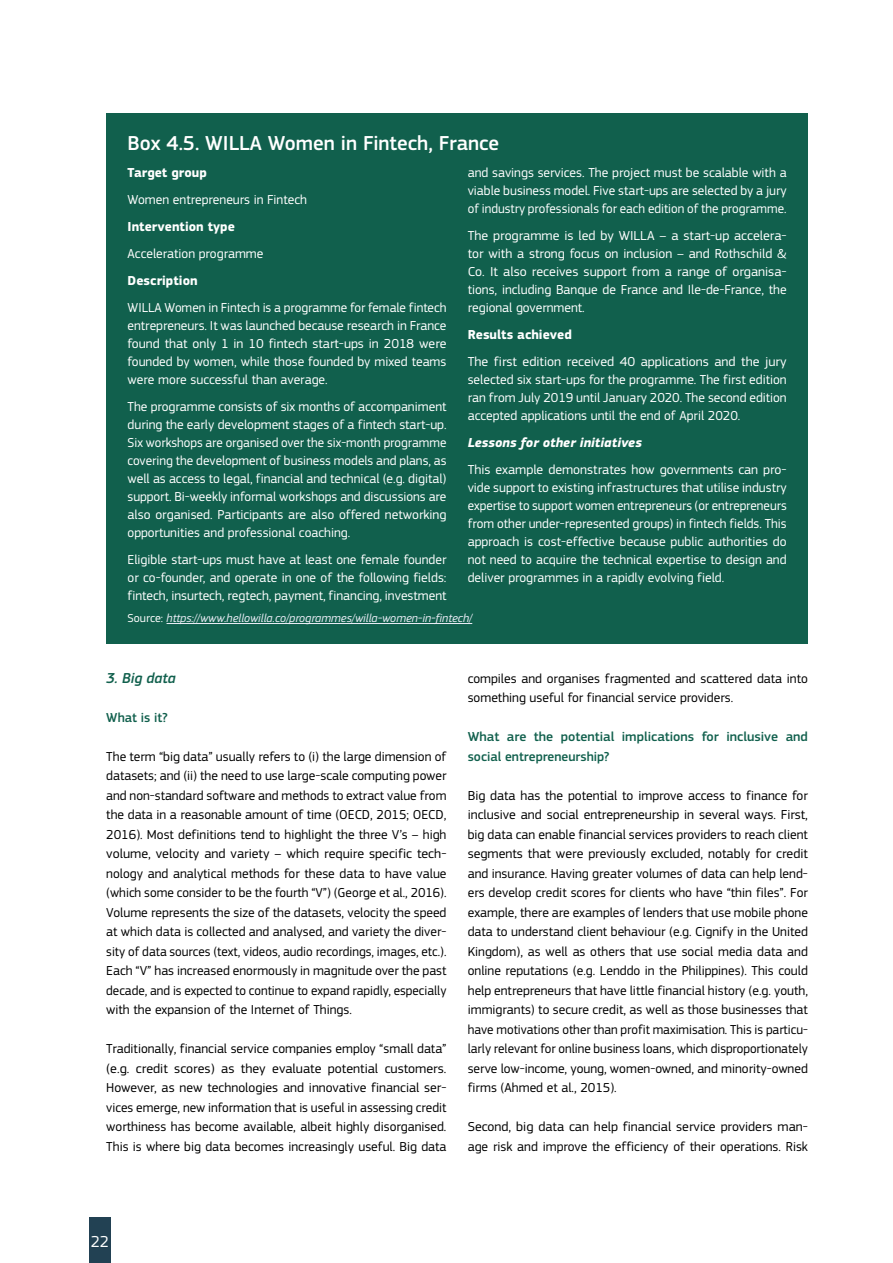
<style>
.page{position:relative;width:893px;height:1263px;background:#fff}
.page>*{position:absolute;margin:0;border:0;box-sizing:border-box;transform-origin:0 0}
.Box_H2{font:500 21px "EC Square Sans Pro";color:#fff}
.t1{font:16.5px "EC Square Sans Pro";color:#fff}
.t2{font:italic 500 15px "EC Square Sans Pro";color:#11604d}
.Body{font:13.5px/19.5px "EC Square Sans Pro";color:#000;text-align:justify}
.Box_Body{font:13.5px/18px "EC Square Sans Pro";color:#fff;text-align:justify}
.t3{font:500 13.5px/19.5px "EC Square Sans Pro";color:#11604d}
.Box_Body-2{font:700 13.5px "EC Square Sans Pro";color:#fff}
.Box_Body-3{font:italic 700 13.5px "EC Square Sans Pro";color:#fff}
.Box_Figure_Source{font:italic 12px "EC Square Sans Pro";color:#eceef7}
.s1{font-style:normal;color:#fff}
</style>
<div class="page">
<div style="left:89px;top:1217px;width:22px;height:46px;background:#224153"></div>
<div style="left:106px;top:113px;width:702px;height:531px;background:#11604d"></div>
<hr style="left:167px;top:623px;width:305px;height:1px;background:#eceef7">
<h2 class="Box_H2" style="left:128px;top:131px;width:373px">Box 4.5. WILLA Women in Fintech, France</h2>
<p class="Box_Body-2" style="left:128px;top:164px;width:81px">Target group</p>
<p class="Box_Body" style="left:128px;top:190px;width:181px">Women entrepreneurs in Fintech</p>
<p class="Box_Body-2" style="left:128px;top:218px;width:109px">Intervention type</p>
<p class="Box_Body" style="left:128px;top:244px;width:137px">Acceleration programme</p>
<p class="Box_Body-2" style="left:128px;top:272px;width:72px">Description</p>
<p class="Box_Body" style="left:128px;top:298px;width:320px">WILLA Women in Fintech is a programme for female fintech entrepreneurs. It was launched because research in France found that only 1 in 10 fintech start-ups in 2018 were founded by women, while those founded by mixed teams were more successful than average.</p>
<p class="Box_Body" style="left:128px;top:397px;width:320px">The programme consists of six months of accompaniment during the early development stages of a fintech start-up.<br>Six workshops are organised over the six-month programme covering the development of business models and plans, as well as access to legal, financial and technical (e.g. digital) support. Bi-weekly informal workshops and discussions are also organised. Participants are also offered networking opportunities and professional coaching.</p>
<p class="Box_Body" style="left:128px;top:550px;width:320px">Eligible start-ups must have at least one female founder or co-founder, and operate in one of the following fields: fintech, insurtech, regtech, payment, financing, investment</p>
<p class="Box_Body" style="left:468px;top:163px;width:320px">and savings services. The project must be scalable with a viable business model. Five start-ups are selected by a jury of industry professionals for each edition of the programme.</p>
<p class="Box_Body" style="left:468px;top:226px;width:320px">The programme is led by WILLA – a start-up accelera&shy;tor with a strong focus on inclusion – and Rothschild &amp; Co. It also receives support from a range of organisa&shy;tions, including Banque de France and Ile-de-France, the regional government.</p>
<p class="Box_Body-2" style="left:468px;top:326px;width:106px">Results achieved</p>
<p class="Box_Body" style="left:468px;top:352px;width:320px">The first edition received 40 applications and the jury selected six start-ups for the programme. The first edition ran from July 2019 until January 2020. The second edition accepted applications until the end of April 2020.</p>
<p class="Box_Body-3" style="left:468px;top:434px;width:176px">Lessons for other initiatives</p>
<p class="Box_Body" style="left:468px;top:460px;width:320px">This example demonstrates how governments can pro&shy;vide support to existing infrastructures that utilise industry expertise to support women entrepreneurs (or entrepreneurs from other under-represented groups) in fintech fields. This approach is cost-effective because public authorities do not need to acquire the technical expertise to design and deliver programmes in a rapidly evolving field.</p>
<p class="Box_Figure_Source" style="left:128px;top:611px;width:346px"><span class="s1">Source:</span> https://www.hellowilla.co/programmes/willa-women-in-fintech/</p>
<h3 class="t2" style="left:106px;top:669px;width:71px">3. Big data</h3>
<h4 class="t3" style="left:106px;top:708px;width:63px">What is it?</h4>
<p class="Body" style="left:106px;top:746px;width:342px">The term “big data” usually refers to (i) the large dimension of datasets; and (ii) the need to use large-scale computing power and non-standard software and methods to extract value from the data in a reasonable amount of time (OECD, 2015; OECD, 2016). Most definitions tend to highlight the three V’s – high volume, velocity and variety – which require specific tech&shy;nology and analytical methods for these data to have value (which some consider to be the fourth “V”) (George et al., 2016).<br>Volume represents the size of the datasets, velocity the speed at which data is collected and analysed, and variety the diver&shy;sity of data sources (text, videos, audio recordings, images, etc.).<br>Each “V” has increased enormously in magnitude over the past decade, and is expected to continue to expand rapidly, especially with the expansion of the Internet of Things.</p>
<p class="Body" style="left:106px;top:1039px;width:342px">Traditionally, financial service companies employ “small data” (e.g. credit scores) as they evaluate potential customers.<br>However, as new technologies and innovative financial ser&shy;vices emerge, new information that is useful in assessing credit worthiness has become available, albeit highly disorganised.<br>This is where big data becomes increasingly useful. Big data</p>
<p class="Body" style="left:468px;top:668px;width:342px">compiles and organises fragmented and scattered data into something useful for financial service providers.</p>
<h4 class="t3" style="left:468px;top:727px;width:342px">What are the potential implications for inclusive and social entrepreneurship?</h4>
<p class="Body" style="left:468px;top:785px;width:342px">Big data has the potential to improve access to finance for inclusive and social entrepreneurship in several ways. First, big data can enable financial services providers to reach client segments that were previously excluded, notably for credit and insurance. Having greater volumes of data can help lend&shy;ers develop credit scores for clients who have “thin files”. For example, there are examples of lenders that use mobile phone data to understand client behaviour (e.g. Cignify in the United Kingdom), as well as others that use social media data and online reputations (e.g. Lenddo in the Philippines). This could help entrepreneurs that have little financial history (e.g. youth, immigrants) to secure credit, as well as those businesses that have motivations other than profit maximisation. This is particu&shy;larly relevant for online business loans, which disproportionately serve low-income, young, women-owned, and minority-owned firms (Ahmed et al., 2015).</p>
<p class="Body" style="left:468px;top:1117px;width:342px">Second, big data can help financial service providers man&shy;age risk and improve the efficiency of their operations. Risk</p>
<p class="t1" style="left:91px;top:1232px;width:20px">22</p>
</div>
